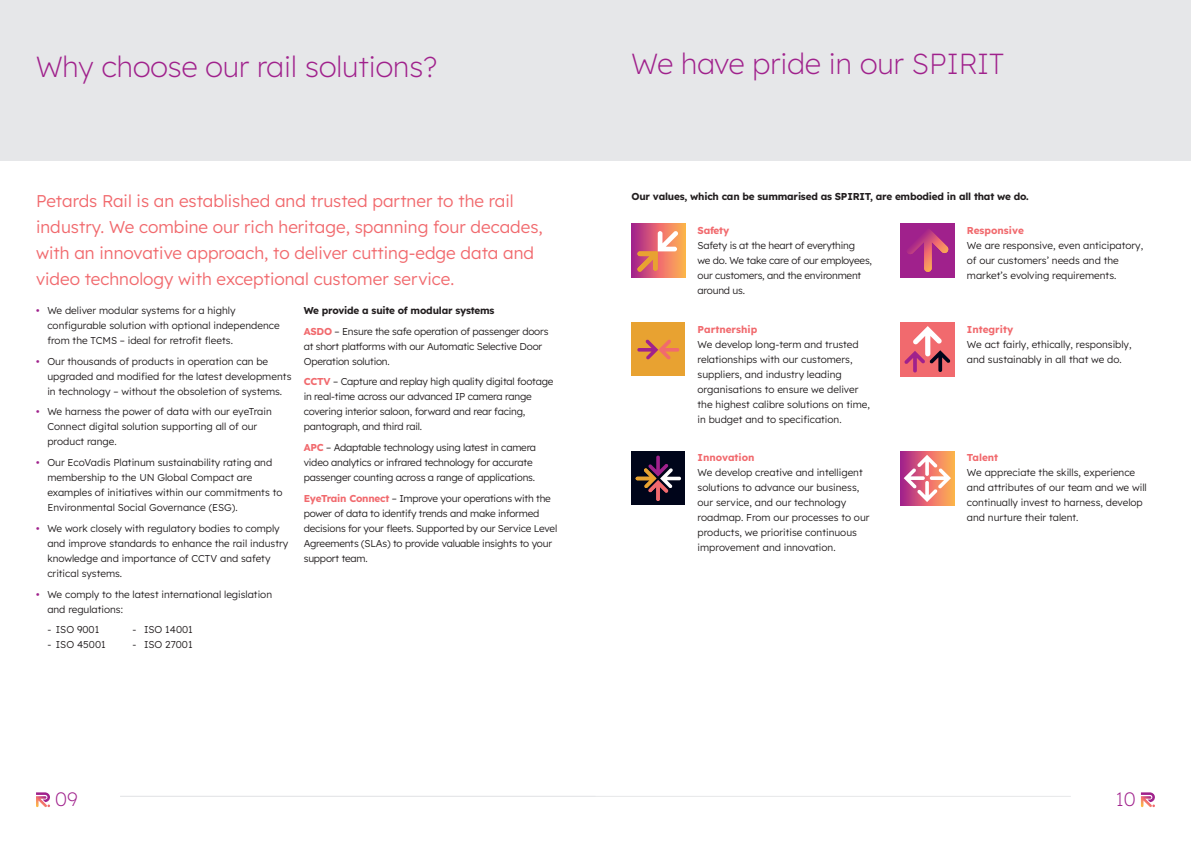
<style>
.page{position:relative;width:1191px;height:842px;background:#fff}
.page>*{position:absolute;margin:0;border:0;box-sizing:border-box;transform-origin:0 0}
.t1{font:200 29px "Lexend Deca";color:#a0218c}
.t2{font:200 19.3px "Lexend Deca";color:#a0218c}
.t3{font:300 17px/26px "Lexend Deca";color:#f16a6e}
.t4{font:300 10px/15px "Lexend Deca";color:#231f20}
.t5{font:300 10px/15px "Lexend Deca";letter-spacing:-.02em;color:#231f20}
.t6{font:10px "Lexend Deca";letter-spacing:-.02em;color:#231f20}
.t7{font:10px "Lexend Deca";color:#f16a6e}
.s1{font-weight:400;color:#a0218c}
.s2{font-weight:400}
.s3{font-weight:400;color:#f16a6e}
</style>
<div class="page">
<div style="left:0;top:0;width:595px;height:160px;background:#e6e7e9"></div>
<svg style="left:36px;top:792px;width:14px;height:15px"></svg>
<div style="left:595px;top:0;width:596px;height:160px;background:#e6e7e9"></div>
<svg style="left:1140px;top:792px;width:15px;height:15px"></svg>
<hr style="left:120px;top:796px;width:950px;height:1px;background:#e6e7e9">
<svg style="left:631px;top:224px;width:54px;height:54px"></svg>
<svg style="left:637px;top:231px;width:42px;height:41px"></svg>
<div style="left:631px;top:323px;width:54px;height:53px;background:#e8a231"></div>
<svg style="left:637px;top:339px;width:43px;height:21px"></svg>
<div style="left:631px;top:451px;width:54px;height:54px;background:#00051a"></div>
<svg style="left:635px;top:455px;width:46px;height:46px"></svg>
<div style="left:900px;top:224px;width:54px;height:54px;background:#a0218c"></div>
<svg style="left:907px;top:230px;width:41px;height:42px"></svg>
<div style="left:900px;top:323px;width:54px;height:54px;background:#f16a6e"></div>
<svg style="left:904px;top:326px;width:46px;height:47px"></svg>
<svg style="left:900px;top:451px;width:54px;height:54px"></svg>
<svg style="left:903px;top:455px;width:48px;height:47px"></svg>
<h1 class="t1" style="left:36px;top:46px;width:403px">Why choose our rail solutions?</h1>
<p class="t3" style="left:36px;top:187px;width:508px">Petards Rail is an established and trusted partner to the rail industry. We combine our rich heritage, spanning four decades, with an innovative approach, to deliver cutting-edge data and video technology with exceptional customer service.</p>
<p class="t4" style="left:47px;top:302px;width:234px;text-indent:-11px"><span class="s1">•</span> We deliver modular systems for a highly configurable solution with optional independence from the TCMS – ideal for retrofit fleets.</p>
<p class="t4" style="left:47px;top:353px;width:246px;text-indent:-11px"><span class="s1">•</span> Our thousands of products in operation can be upgraded and modified for the latest developments in technology – without the obsoletion of systems.</p>
<p class="t4" style="left:47px;top:404px;width:226px;text-indent:-11px"><span class="s1">•</span> We harness the power of data with our eyeTrain<br>Connect digital solution supporting all of our product range.</p>
<p class="t4" style="left:47px;top:454px;width:237px;text-indent:-11px"><span class="s1">•</span> Our EcoVadis Platinum sustainability rating and membership to the UN Global Compact are examples of initiatives within our commitments to Environmental Social Governance (ESG).</p>
<p class="t4" style="left:47px;top:520px;width:242px;text-indent:-11px"><span class="s1">•</span> We work closely with regulatory bodies to comply and improve standards to enhance the rail industry knowledge and importance of CCTV and safety critical systems.</p>
<p class="t4" style="left:47px;top:586px;width:226px;text-indent:-11px"><span class="s1">•</span> We comply to the latest international legislation and regulations:</p>
<p class="t4" style="left:47px;top:621px;width:53px">- ISO 9001</p>
<p class="t4" style="left:132px;top:621px;width:62px">- ISO 14001</p>
<p class="t4" style="left:47px;top:636px;width:60px">- ISO 45001</p>
<p class="t4" style="left:132px;top:636px;width:62px">- ISO 27001</p>
<p class="t5" style="left:304px;top:300px;width:246px;line-height:20.7px"><span class="s2">We provide a suite of modular systems<br></span><span class="s3">ASDO</span> – Ensure the safe operation of passenger doors</p>
<p class="t5" style="left:304px;top:338px;width:240px">at short platforms with our Automatic Selective Door<br>Operation solution.</p>
<p class="t5" style="left:304px;top:374px;width:251px"><span class="s3">CCTV</span> – Capture and replay high quality digital footage in real-time across our advanced IP camera range covering interior saloon, forward and rear facing, pantograph, and third rail.</p>
<p class="t5" style="left:304px;top:439px;width:234px"><span class="s3">APC</span> – Adaptable technology using latest in camera video analytics or infrared technology for accurate passenger counting across a range of applications.</p>
<p class="t5" style="left:304px;top:490px;width:255px"><span class="s3">EyeTrain Connect</span> – Improve your operations with the power of data to identify trends and make informed decisions for your fleets. Supported by our Service Level Agreements (SLAs) to provide valuable insights to your support team.</p>
<h2 class="t2" style="left:55px;top:785px;width:24px">09</h2>
<h1 class="t1" style="left:631px;top:43px;width:374px">We have pride in our SPIRIT</h1>
<p class="t6" style="left:631px;top:189px;width:399px">Our values, which can be summarised as SPIRIT, are embodied in all that we do.</p>
<p class="t7" style="left:697px;top:223px;width:33px">Safety</p>
<p class="t5" style="left:697px;top:237px;width:176px">Safety is at the heart of everything<br>we do. We take care of our employees, our customers, and the environment around us.</p>
<p class="t7" style="left:697px;top:322px;width:61px">Partnership</p>
<p class="t4" style="left:697px;top:336px;width:174px">We develop long-term and trusted relationships with our customers, suppliers, and industry leading organisations to ensure we deliver the highest calibre solutions on time, in budget and to specification.</p>
<p class="t7" style="left:697px;top:451px;width:58px">Innovation</p>
<p class="t4" style="left:697px;top:465px;width:173px">We develop creative and intelligent solutions to advance our business, our service, and our technology roadmap. From our processes to our products, we prioritise continuous improvement and innovation.</p>
<p class="t7" style="left:967px;top:223px;width:58px">Responsive</p>
<p class="t4" style="left:967px;top:237px;width:178px">We are responsive, even anticipatory, of our customers’ needs and the market’s evolving requirements.</p>
<p class="t7" style="left:967px;top:322px;width:48px">Integrity</p>
<p class="t4" style="left:967px;top:336px;width:166px">We act fairly, ethically, responsibly, and sustainably in all that we do.</p>
<p class="t7" style="left:967px;top:451px;width:33px">Talent</p>
<p class="t4" style="left:967px;top:465px;width:181px">We appreciate the skills, experience and attributes of our team and we will continually invest to harness, develop and nurture their talent.</p>
<h2 class="t2" style="left:1115px;top:785px;width:22px">10</h2>
</div>
